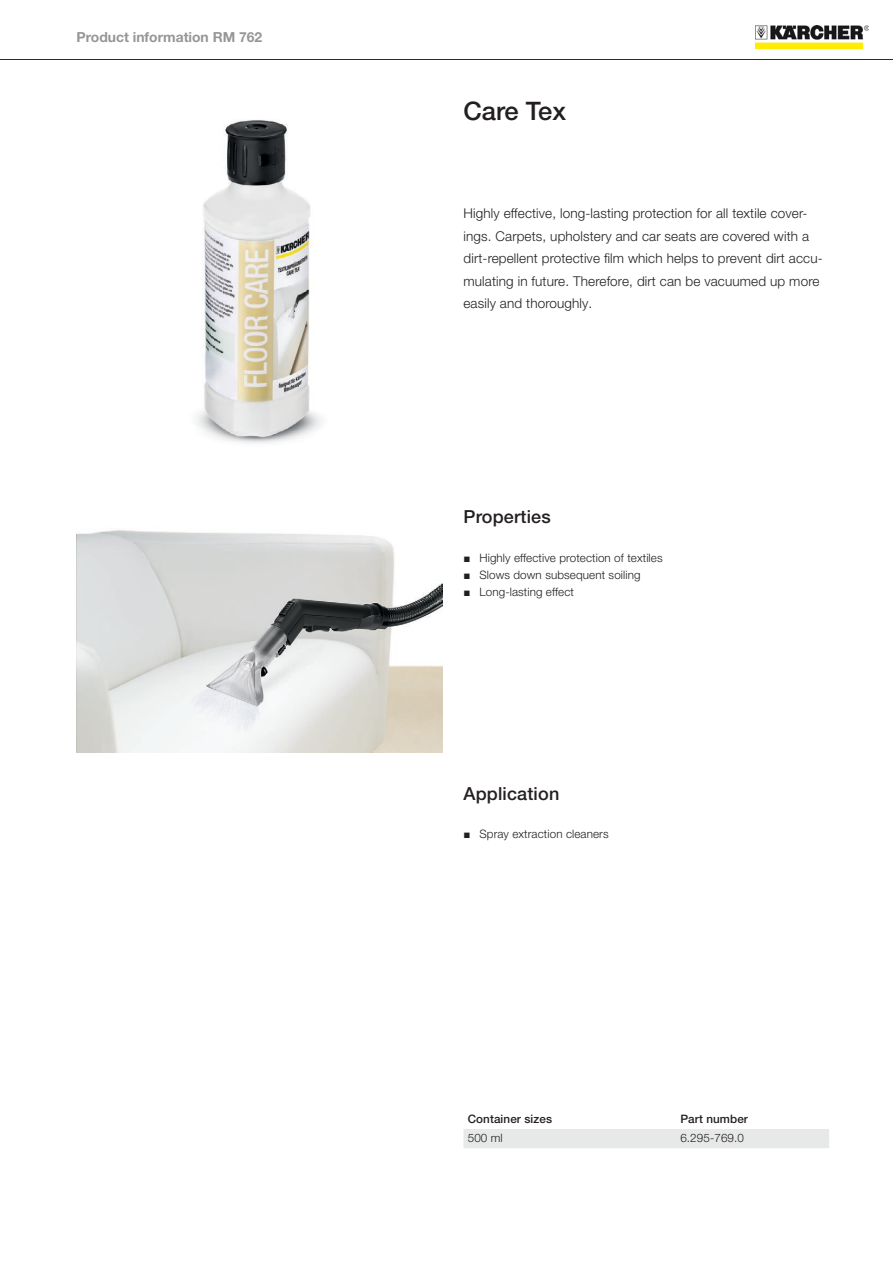
<style>
.page{position:relative;width:893px;height:1263px;background:#fff}
.page>*{position:absolute;margin:0;border:0;box-sizing:border-box;transform-origin:0 0}
.t1{font:500 25.5px "Helvetica Neue LT Pro";color:#231f20}
.t2{font:500 18px "Helvetica Neue LT Pro";letter-spacing:.01em;color:#231f20}
.t3{font:700 13.8px "Helvetica Neue LT Pro";color:#949698}
.t4{font:300 13.5px/22.5px "Helvetica Neue LT Pro";letter-spacing:.01em;color:#231f20}
.t5{font:300 11.7px "Helvetica Neue LT Pro";letter-spacing:.01em;color:#231f20}
.t6{font:500 11.7px "Helvetica Neue LT Pro";letter-spacing:.01em;color:#231f20}
.s1{font-family:"Arial";font-weight:400}
</style>
<div class="page">
<hr style="left:0;top:59px;width:893px;height:1px;background:#1a171c">
<img style="left:756px;top:26px;width:112px;height:23px">
<img style="left:196px;top:120px;width:126px;height:324px">
<img style="left:77px;top:530px;width:365px;height:223px">
<div style="left:463px;top:1129px;width:366px;height:19px;background:#e7e8e8"></div>
<p class="t3" style="left:77px;top:28px;width:187px">Product information RM 762</p>
<h1 class="t1" style="left:463px;top:96px;width:104px">Care Tex</h1>
<p class="t4" style="left:463px;top:202px;width:361px">Highly effective, long-lasting protection for all textile cover&shy;ings. Carpets, upholstery and car seats are covered with a dirt-repellent protective film which helps to prevent dirt accu&shy;mulating in future. Therefore, dirt can be vacuumed up more easily and thoroughly.</p>
<h2 class="t2" style="left:463px;top:506px;width:89px">Properties</h2>
<p class="t5" style="left:463px;top:550px;width:201px"><span class="s1">■</span> Highly effective protection of textiles</p>
<p class="t5" style="left:463px;top:568px;width:179px"><span class="s1">■</span> Slows down subsequent soiling</p>
<p class="t5" style="left:463px;top:585px;width:112px"><span class="s1">■</span> Long-lasting effect</p>
<h2 class="t2" style="left:463px;top:782px;width:97px">Application</h2>
<p class="t5" style="left:463px;top:827px;width:147px"><span class="s1">■</span> Spray extraction cleaners</p>
<p class="t6" style="left:468px;top:1112px;width:86px">Container sizes</p>
<p class="t6" style="left:680px;top:1112px;width:69px">Part number</p>
<p class="t5" style="left:468px;top:1131px;width:37px">500 ml</p>
<p class="t5" style="left:680px;top:1131px;width:65px">6.295-769.0</p>
</div>
